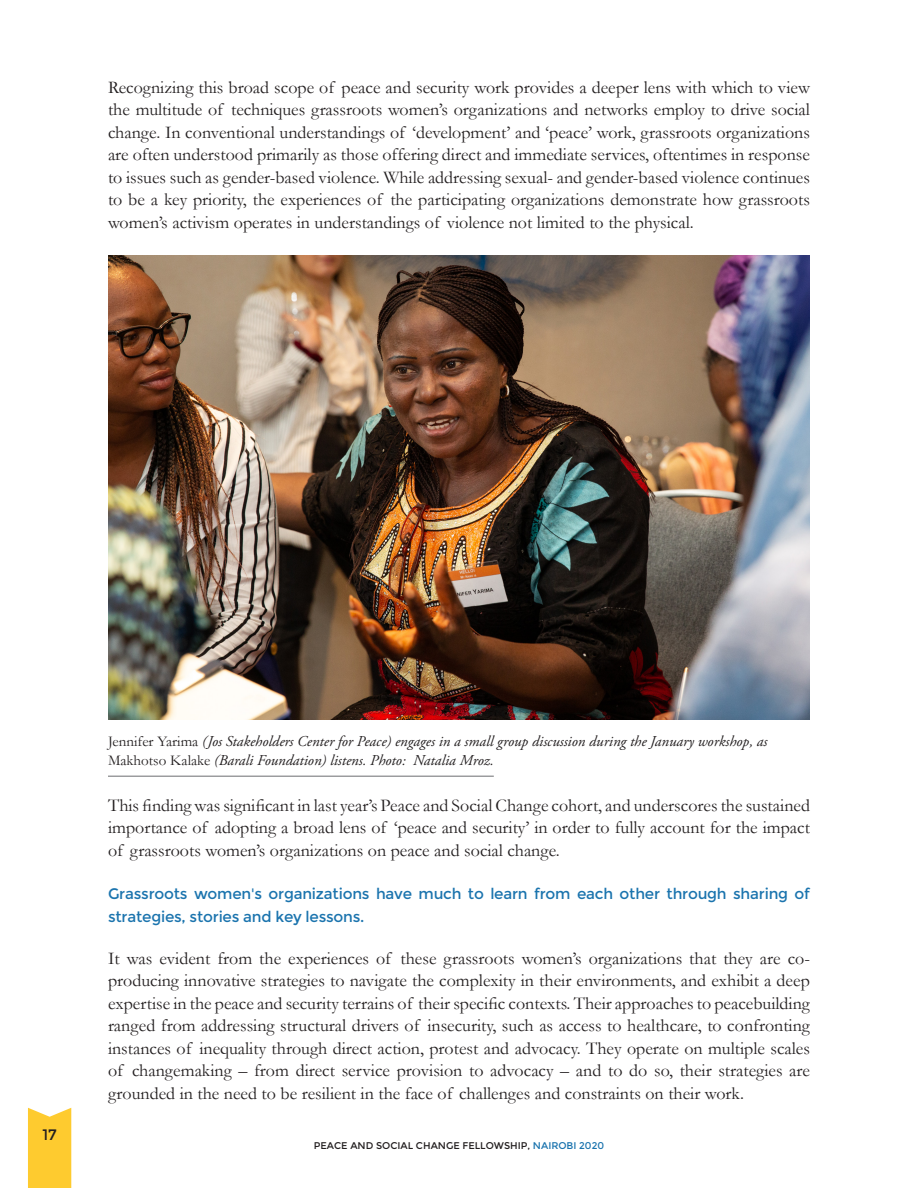
<style>
.page{position:relative;width:918px;height:1188px;background:#fff}
.page>*{position:absolute;margin:0;border:0;box-sizing:border-box;transform-origin:0 0}
.new_theme{font:21px/22.5px "NATS";letter-spacing:-.01em;color:#1b74ae}
.t1{font:21px "NATS";color:#231f20}
.Body_Copy{font:18px/22.5px "Garamond";color:#231f20;text-align:justify}
.Photo_Caption{font:italic 15px/19.5px "Adobe Garamond Pro";color:#231f20}
.t2{font:13.5px "NATS";color:#231f20}
.s1{font-family:"Garamond";font-style:normal}
.s2{color:#1b74ae}
</style>
<div class="page">
<div style="left:28px;top:1108px;width:43px;height:80px;background:#fecb2f"></div>
<img style="left:108px;top:255px;width:702px;height:465px">
<hr style="left:108px;top:776px;width:386px;height:1px;background:#6c6d70">
<p class="Body_Copy" style="left:108px;top:75px;width:704px">Recognizing this broad scope of peace and security work provides a deeper lens with which to view the multitude of techniques grassroots women’s organizations and networks employ to drive social change. In conventional understandings of ‘development’ and ‘peace’ work, grassroots organizations are often understood primarily as those offering direct and immediate services, oftentimes in response to issues such as gender-based violence. While addressing sexual- and gender-based violence continues to be a key priority, the experiences of the participating organizations demonstrate how grassroots women’s activism operates in understandings of violence not limited to the physical.</p>
<p class="t1" style="left:42px;top:1120px;width:16px">17</p>
<p class="Photo_Caption" style="left:108px;top:731px;width:661px"><span class="s1">Jennifer Yarima</span> (Jos Stakeholders Center for Peace) engages in a small group discussion during the January workshop, as<br><span class="s1">Makhotso Kalake</span> (Barali Foundation) listens. Photo: Natalia Mroz.</p>
<p class="Body_Copy" style="left:108px;top:793px;width:704px">This finding was significant in last year’s Peace and Social Change cohort, and underscores the sustained importance of adopting a broad lens of ‘peace and security’ in order to fully account for the impact of grassroots women’s organizations on peace and social change.</p>
<p class="new_theme" style="left:108px;top:881px;width:704px">Grassroots women's organizations have much to learn from each other through sharing of strategies, stories and key lessons.</p>
<p class="Body_Copy" style="left:108px;top:946px;width:704px">It was evident from the experiences of these grassroots women’s organizations that they are co&shy;producing innovative strategies to navigate the complexity in their environments, and exhibit a deep expertise in the peace and security terrains of their specific contexts. Their approaches to peacebuilding ranged from addressing structural drivers of insecurity, such as access to healthcare, to confronting instances of inequality through direct action, protest and advocacy. They operate on multiple scales of changemaking – from direct service provision to advocacy – and to do so, their strategies are grounded in the need to be resilient in the face of challenges and constraints on their work.</p>
<p class="t2" style="left:314px;top:1136px;width:292px">PEACE AND SOCIAL CHANGE FELLOWSHIP, <span class="s2">NAIROBI 2020</span></p>
</div>
